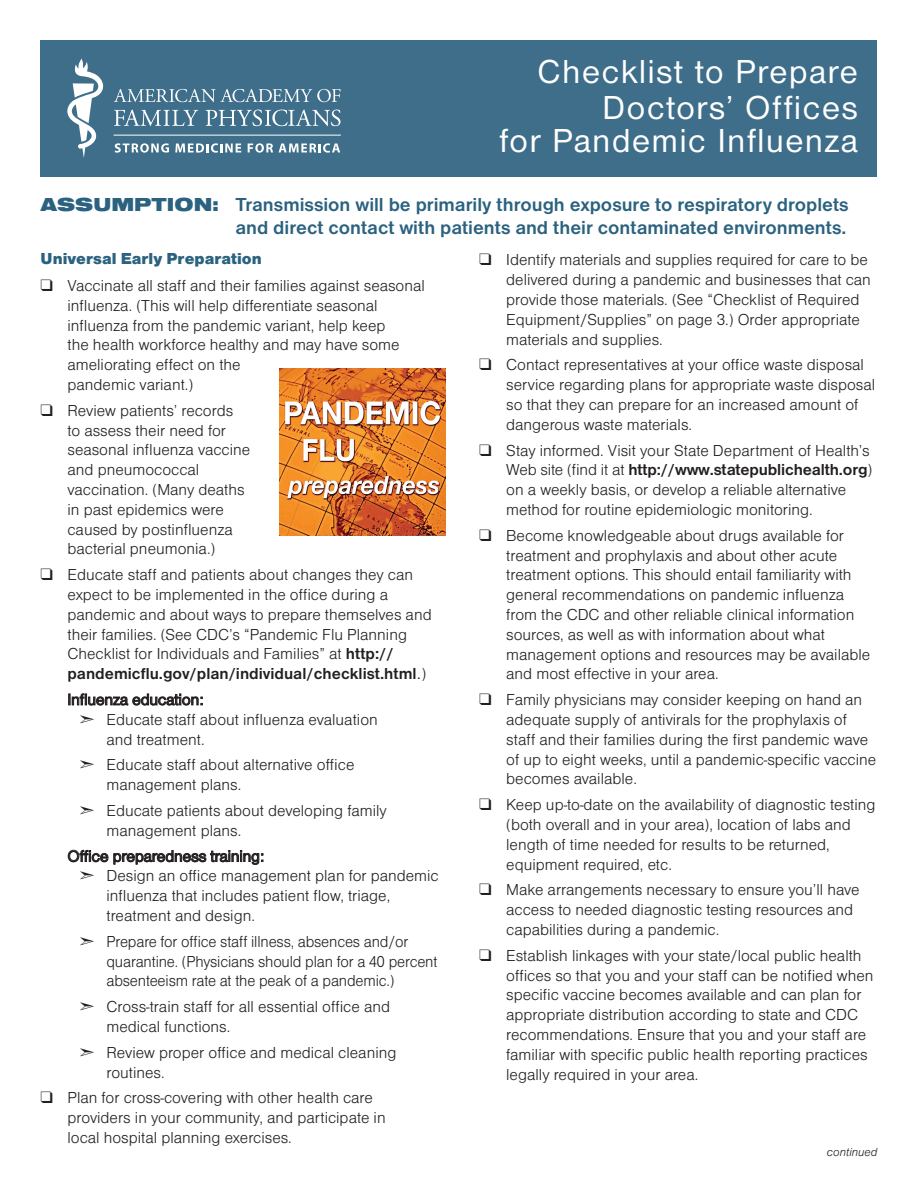
<style>
.page{position:relative;width:918px;height:1188px;background:#fff}
.page>*{position:absolute;margin:0;border:0;box-sizing:border-box;transform-origin:0 0}
.t1{font:34.5px/36px "Nimbus San D";letter-spacing:.05em;color:#fff;text-align:right}
.t2{font:700 19.5px/23.4px "Nimbus San D";color:#2b627f;text-align:right}
.Body_Text_2{font:16.5px/19.8px "Nimbus San D Ligh";color:#231f20}
.Body_Text_2-2{font:16.5px/19.8px "Nimbus San D Ligh";color:#231f20;scale:.96 1}
.Body_Text_Indent{font:16.5px/19.8px "Nimbus San D Ligh";color:#231f20}
.t3{font:16.5px "Nimbus San D";color:#231f20}
.t4{font:16.5px "Nimbus San D Blac";color:#2b627f}
.t5{font:12px "Nimbus San D Ligh Ital";color:#231f20}
.s1{font-family:"Nimbus San D Blac Exte";font-weight:400}
.s2{font-family:"Nimbus San D";font-weight:700}
.s3{font-family:"Nimbus San D"}
</style>
<div class="page">
<div style="left:40px;top:40px;width:838px;height:137px;background:#3e6e89"></div>
<svg style="left:69px;top:694px;width:133px;height:11px"></svg>
<svg style="left:68px;top:850px;width:40px;height:12px"></svg>
<svg style="left:114px;top:850px;width:149px;height:14px"></svg>
<img style="left:279px;top:369px;width:167px;height:166px">
<svg style="left:67px;top:58px;width:36px;height:100px"></svg>
<hr style="left:114px;top:135px;width:227px;height:1px;background:#fff">
<svg style="left:114px;top:89px;width:227px;height:13px"></svg>
<svg style="left:114px;top:110px;width:84px;height:16px"></svg>
<svg style="left:206px;top:110px;width:135px;height:16px"></svg>
<svg style="left:115px;top:143px;width:54px;height:10px"></svg>
<svg style="left:175px;top:143px;width:66px;height:10px"></svg>
<svg style="left:248px;top:143px;width:25px;height:10px"></svg>
<svg style="left:279px;top:143px;width:61px;height:10px"></svg>
<p class="t1" style="left:538px;top:53px;width:322px">Checklist to Prepare<br>Doctors’ Offices</p>
<p class="t1" style="left:500px;top:122px;width:360px">for Pandemic Influenza</p>
<p class="t2" style="left:40px;top:193px;width:810px"><span class="s1">ASSUMPTION:</span> Transmission will be primarily through exposure to respiratory droplets and direct contact with patients and their contaminated environments.</p>
<p class="t4" style="left:40px;top:249px;width:223px">Universal Early Preparation</p>
<p class="Body_Text_2" style="left:68px;top:275px;width:359px;text-indent:-27px">❑ Vaccinate all staff and their families against seasonal influenza. (This will help differentiate seasonal influenza from the pandemic variant, help keep<br>the health workforce healthy and may have some ameliorating effect on the<br>pandemic variant.)</p>
<p class="Body_Text_2" style="left:68px;top:400px;width:184px;text-indent:-27px">❑ Review patients’ records<br>to assess their need for seasonal influenza vaccine and pneumococcal vaccination. (Many deaths in past epidemics were caused by postinfluenza bacterial pneumonia.)</p>
<p class="Body_Text_2" style="left:68px;top:565px;width:366px;text-indent:-27px">❑ Educate staff and patients about changes they can expect to be implemented in the office during a pandemic and about ways to prepare themselves and their families. (See CDC’s “Pandemic Flu Planning Checklist for Individuals and Families” at <span class="s2">http:// pandemicflu.gov/plan/individual/checklist.html</span><span class="s3">.</span>)</p>
<p class="t3" style="left:67px;top:690px;width:138px">Influenza education:</p>
<p class="Body_Text_Indent" style="left:106px;top:709px;width:273px;text-indent:-27px">➣ Educate staff about influenza evaluation and treatment.</p>
<p class="Body_Text_2" style="left:106px;top:755px;width:249px;text-indent:-27px">➣ Educate staff about alternative office management plans.</p>
<p class="Body_Text_2" style="left:106px;top:800px;width:282px;text-indent:-27px">➣ Educate patients about developing family management plans.</p>
<p class="t3" style="left:67px;top:847px;width:199px">Office preparedness training:</p>
<p class="Body_Text_2" style="left:106px;top:866px;width:334px;text-indent:-27px">➣ Design an office management plan for pandemic influenza that includes patient flow, triage, treatment and design.</p>
<p class="Body_Text_2-2" style="left:106px;top:931px;width:346px;text-indent:-27px">➣ Prepare for office staff illness, absences and/or quarantine. (Physicians should plan for a 40 percent absenteeism rate at the peak of a pandemic.)</p>
<p class="Body_Text_2" style="left:106px;top:997px;width:285px;text-indent:-27px">➣ Cross-train staff for all essential office and medical functions.</p>
<p class="Body_Text_2" style="left:106px;top:1042px;width:291px;text-indent:-27px">➣ Review proper office and medical cleaning routines.</p>
<p class="Body_Text_2" style="left:68px;top:1088px;width:320px;text-indent:-27px">❑ Plan for cross-covering with other health care providers in your community, and participate in local hospital planning exercises.</p>
<p class="Body_Text_2" style="left:506px;top:250px;width:366px;text-indent:-27px">❑ Identify materials and supplies required for care to be delivered during a pandemic and businesses that can provide those materials. (See “Checklist of Required Equipment/Supplies” on page 3.) Order appropriate materials and supplies.</p>
<p class="Body_Text_2" style="left:506px;top:355px;width:370px;text-indent:-27px">❑ Contact representatives at your office waste disposal service regarding plans for appropriate waste disposal so that they can prepare for an increased amount of dangerous waste materials.</p>
<p class="Body_Text_2" style="left:506px;top:440px;width:368px;text-indent:-27px">❑ Stay informed. Visit your State Department of Health’s Web site (find it at <span class="s2">http://www.statepublichealth.org</span>) on a weekly basis, or develop a reliable alternative method for routine epidemiologic monitoring.</p>
<p class="Body_Text_2" style="left:506px;top:525px;width:366px;text-indent:-27px">❑ Become knowledgeable about drugs available for treatment and prophylaxis and about other acute treatment options. This should entail familiarity with general recommendations on pandemic influenza from the CDC and other reliable clinical information sources, as well as with information about what management options and resources may be available and most effective in your area.</p>
<p class="Body_Text_2" style="left:506px;top:690px;width:372px;text-indent:-27px">❑ Family physicians may consider keeping on hand an adequate supply of antivirals for the prophylaxis of staff and their families during the first pandemic wave of up to eight weeks, until a pandemic-specific vaccine becomes available.</p>
<p class="Body_Text_2" style="left:506px;top:795px;width:371px;text-indent:-27px">❑ Keep up-to-date on the availability of diagnostic testing (both overall and in your area), location of labs and length of time needed for results to be returned, equipment required, etc.</p>
<p class="Body_Text_2" style="left:506px;top:880px;width:355px;text-indent:-27px">❑ Make arrangements necessary to ensure you’ll have access to needed diagnostic testing resources and capabilities during a pandemic.</p>
<p class="Body_Text_2" style="left:506px;top:945px;width:369px;text-indent:-27px">❑ Establish linkages with your state/local public health offices so that you and your staff can be notified when specific vaccine becomes available and can plan for appropriate distribution according to state and CDC recommendations. Ensure that you and your staff are familiar with specific public health reporting practices legally required in your area.</p>
<p class="t5" style="left:827px;top:1145px;width:52px">continued</p>
</div>
